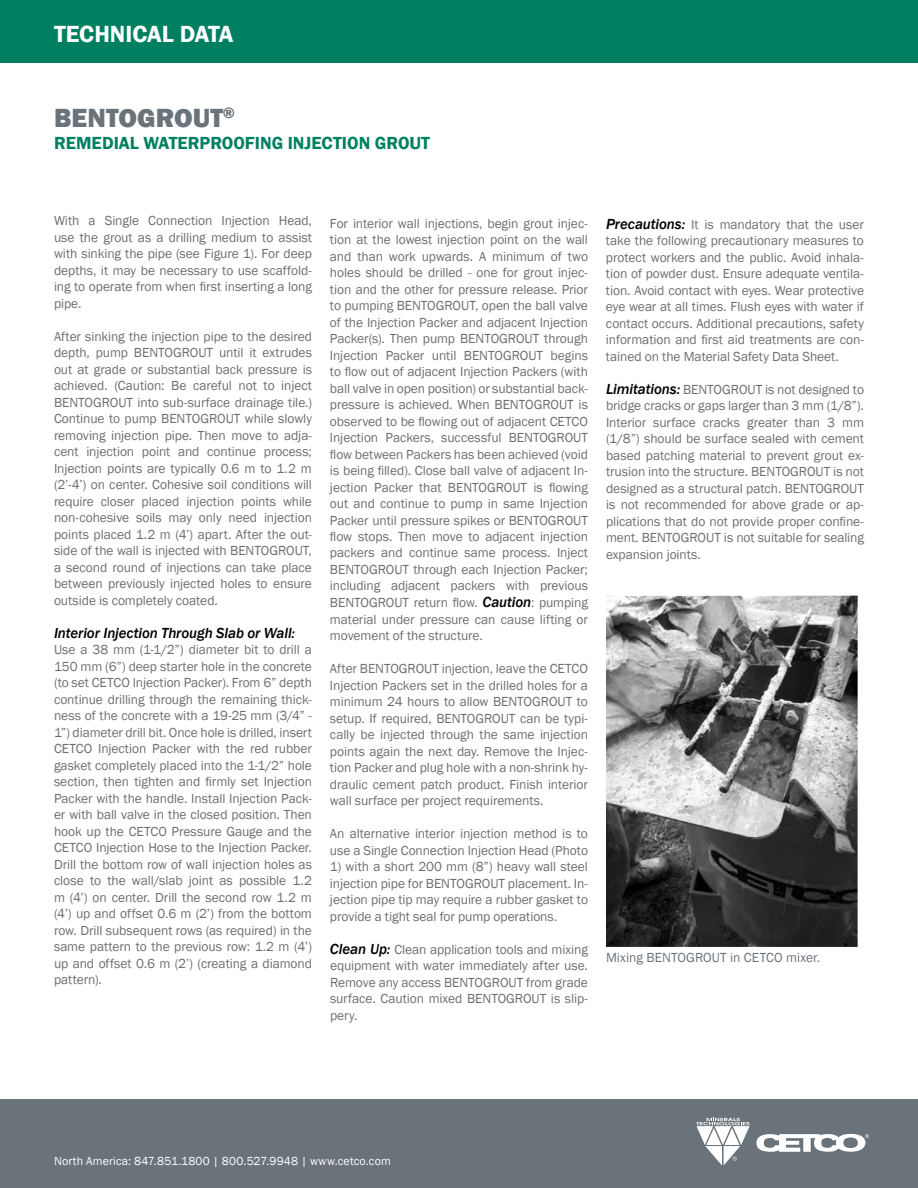
<style>
.page{position:relative;width:918px;height:1188px;background:#fff}
.page>*{position:absolute;margin:0;border:0;box-sizing:border-box;transform-origin:0 0}
.t1{font:800 27px "Franklin Gothic";color:#6a727a}
.t2{font:600 24px "Franklin Gothic";color:#fff}
.t3{font:600 18px "Franklin Gothic";color:#008061}
.t4{font:italic 500 15px "Franklin Gothic";letter-spacing:-.01em;color:#000}
.t5{font:13.5px/16.5px "Franklin Gothic";letter-spacing:-.005em;color:#6d6e71;text-align:justify}
.t6{font:13.5px "Franklin Gothic";letter-spacing:.005em;color:#6a727a}
.t7{font:12px "Franklin Gothic";letter-spacing:.015em;color:#fff}
.s1{font-weight:500;font-style:italic;font-size:15px;color:#000}
</style>
<div class="page">
<div style="left:0;top:0;width:918px;height:63px;background:#008061"></div>
<div style="left:0;top:1099px;width:918px;height:89px;background:#6a727a"></div>
<svg style="left:756px;top:1134px;width:113px;height:18px"></svg>
<svg style="left:696px;top:1118px;width:54px;height:48px"></svg>
<img style="left:606px;top:596px;width:252px;height:351px">
<h2 class="t2" style="left:54px;top:19px;width:181px">TECHNICAL DATA</h2>
<h1 class="t1" style="left:54px;top:100px;width:182px">BENTOGROUT<sup>®</sup></h1>
<h3 class="t3" style="left:54px;top:132px;width:378px">REMEDIAL WATERPROOFING INJECTION GROUT</h3>
<p class="t5" style="left:54px;top:213px;width:260px">With a Single Connection Injection Head, use the grout as a drilling medium to assist with sinking the pipe (see Figure 1). For deep depths, it may be necessary to use scaffold&shy;ing to operate from when first inserting a long pipe.</p>
<p class="t5" style="left:54px;top:328px;width:260px">After sinking the injection pipe to the desired depth, pump BENTOGROUT until it extrudes out at grade or substantial back pressure is achieved. (Caution: Be careful not to inject BENTOGROUT into sub-surface drainage tile.)<br>Continue to pump BENTOGROUT while slowly removing injection pipe. Then move to adja&shy;cent injection point and continue process; Injection points are typically 0.6 m to 1.2 m (2’-4’) on center. Cohesive soil conditions will require closer placed injection points while non-cohesive soils may only need injection points placed 1.2 m (4’) apart. After the out&shy;side of the wall is injected with BENTOGROUT, a second round of injections can take place between previously injected holes to ensure outside is completely coated.</p>
<p class="t4" style="left:54px;top:624px;width:243px">Interior Injection Through Slab or Wall:</p>
<p class="t5" style="left:54px;top:642px;width:260px">Use a 38 mm (1-1/2”) diameter bit to drill a 150 mm (6”) deep starter hole in the concrete (to set CETCO Injection Packer). From 6” depth continue drilling through the remaining thick&shy;ness of the concrete with a 19-25 mm (3/4” - 1”) diameter drill bit. Once hole is drilled, insert CETCO Injection Packer with the red rubber gasket completely placed into the 1-1/2” hole section, then tighten and firmly set Injection Packer with the handle. Install Injection Pack&shy;er with ball valve in the closed position. Then hook up the CETCO Pressure Gauge and the CETCO Injection Hose to the Injection Packer.<br>Drill the bottom row of wall injection holes as close to the wall/slab joint as possible 1.2 m (4’) on center. Drill the second row 1.2 m (4’) up and offset 0.6 m (2’) from the bottom row. Drill subsequent rows (as required) in the same pattern to the previous row: 1.2 m (4’) up and offset 0.6 m (2’) (creating a diamond pattern).</p>
<p class="t5" style="left:330px;top:215px;width:260px">For interior wall injections, begin grout injec&shy;tion at the lowest injection point on the wall and than work upwards. A minimum of two holes should be drilled - one for grout injec&shy;tion and the other for pressure release. Prior to pumping BENTOGROUT, open the ball valve of the Injection Packer and adjacent Injection Packer(s). Then pump BENTOGROUT through Injection Packer until BENTOGROUT begins to flow out of adjacent Injection Packers (with ball valve in open position) or substantial back&shy;pressure is achieved. When BENTOGROUT is observed to be flowing out of adjacent CETCO Injection Packers, successful BENTOGROUT flow between Packers has been achieved (void is being filled). Close ball valve of adjacent In&shy;jection Packer that BENTOGROUT is flowing out and continue to pump in same Injection Packer until pressure spikes or BENTOGROUT flow stops. Then move to adjacent injection packers and continue same process. Inject BENTOGROUT through each Injection Packer; including adjacent packers with previous BENTOGROUT return flow. <span class="s1">Caution</span>: pumping material under pressure can cause lifting or movement of the structure.</p>
<p class="t5" style="left:330px;top:661px;width:260px">After BENTOGROUT injection, leave the CETCO Injection Packers set in the drilled holes for a minimum 24 hours to allow BENTOGROUT to setup. If required, BENTOGROUT can be typi&shy;cally be injected through the same injection points again the next day. Remove the Injec&shy;tion Packer and plug hole with a non-shrink hy&shy;draulic cement patch product. Finish interior wall surface per project requirements.</p>
<p class="t5" style="left:330px;top:826px;width:260px">An alternative interior injection method is to use a Single Connection Injection Head (Photo</p>
<p class="t5" style="left:330px;top:859px;width:260px">1) with a short 200 mm (8”) heavy wall steel injection pipe for BENTOGROUT placement. In&shy;jection pipe tip may require a rubber gasket to provide a tight seal for pump operations.</p>
<p class="t5" style="left:330px;top:941px;width:260px"><span class="s1">Clean Up:</span> Clean application tools and mixing equipment with water immediately after use.<br>Remove any access BENTOGROUT from grade surface. Caution mixed BENTOGROUT is slip&shy;pery.</p>
<p class="t5" style="left:606px;top:216px;width:260px"><span class="s1">Precautions:</span> It is mandatory that the user take the following precautionary measures to protect workers and the public. Avoid inhala&shy;tion of powder dust. Ensure adequate ventila&shy;tion. Avoid contact with eyes. Wear protective eye wear at all times. Flush eyes with water if contact occurs. Additional precautions, safety information and first aid treatments are con&shy;tained on the Material Safety Data Sheet.</p>
<p class="t5" style="left:606px;top:381px;width:260px"><span class="s1">Limitations:</span> BENTOGROUT is not designed to bridge cracks or gaps larger than 3 mm (1/8”).<br>Interior surface cracks greater than 3 mm (1/8”) should be surface sealed with cement based patching material to prevent grout ex&shy;trusion into the structure. BENTOGROUT is not designed as a structural patch. BENTOGROUT is not recommended for above grade or ap&shy;plications that do not provide proper confine&shy;ment. BENTOGROUT is not suitable for sealing expansion joints.</p>
<p class="t6" style="left:606px;top:949px;width:216px">Mixing BENTOGROUT in CETCO mixer.</p>
<p class="t7" style="left:54px;top:1153px;width:338px">North America: 847.851.1800 | 800.527.9948 | www.cetco.com</p>
</div>
